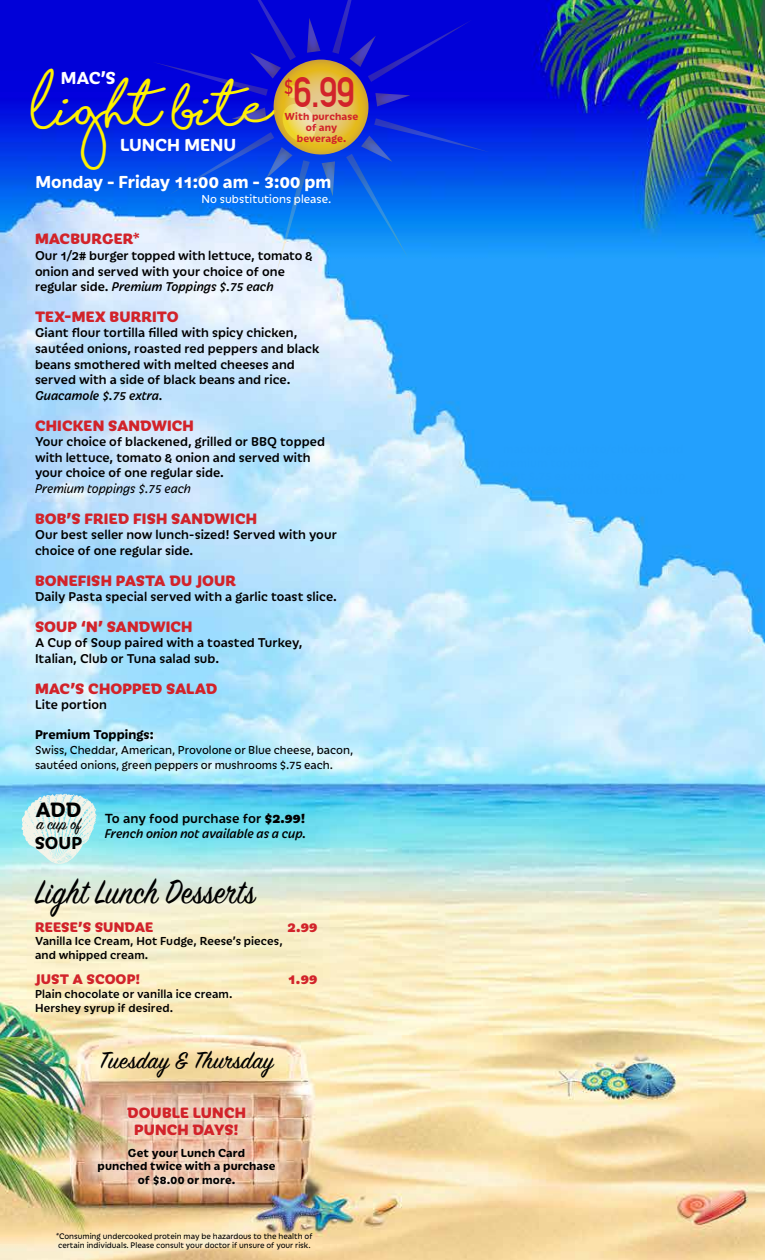
<style>
.page{position:relative;width:765px;height:1260px;background:#fff}
.page>*{position:absolute;margin:0;border:0;box-sizing:border-box;transform-origin:0 0}
.t1{font:700 47.5px "Shorelines Script";color:#fff200}
.t2{font:700 41.75px "DIN Alternate";color:#d2232a;scale:.91 1}
.t3{font:37.5px "Sign Painter House Script";letter-spacing:.02em;color:#000;scale:.9 1}
.t4{font:26.25px "Sign Painter House Script";letter-spacing:.015em;color:#000}
.t5{font:700 22.38px "Iskra";color:#000}
.t6{font:700 18.75px "Iskra";letter-spacing:-.005em;color:#fff}
.t7{font:700 18.75px "Iskra";color:#000}
.t8{font:17.5px "Sign Painter House Script";color:#000}
.t9{font:800 16.25px/16.6px "Iskra";letter-spacing:.005em;color:#d2232a;text-align:center}
.t10{font:800 15px "Iskra";letter-spacing:.005em;color:#d2232a}
.t11{font:500 14.25px "Iskra";color:#000}
.t12{font:500 13.75px/15.6px "Iskra";letter-spacing:.005em;color:#000}
.t13{font:italic 500 13.75px "Iskra";letter-spacing:.005em;color:#000}
.t14{font:italic 13.75px "Iskra";color:#000}
.t15{font:700 13.75px "Iskra";letter-spacing:.005em;color:#000}
.t16{font:500 12.5px/13.8px "Iskra";letter-spacing:.01em;color:#000}
.t17{font:12.5px/15px "Iskra";color:#000}
.t18{font:700 12.5px/13.8px "Iskra";letter-spacing:.01em;color:#000;text-align:center}
.t19{font:12.5px "Iskra";letter-spacing:.005em;color:#fff}
.t20{font:700 11px/11px "Iskra";letter-spacing:.01em;color:#d2232a;text-align:center}
.t21{font:8.75px/8.8px "Iskra";color:#000}
.s1{font-style:italic}
.s2{font-weight:800}
</style>
<div class="page">
<img style="left:0;top:0;width:765px;height:1260px">
<img style="left:81px;top:1090px;width:211px;height:112px">
<svg style="left:152px;top:0;width:338px;height:276px;background:#2d53da"></svg>
<svg style="left:22px;top:794px;width:75px;height:70px;background:#ccedeb"></svg>
<h1 class="t1" style="left:32px;top:91px;width:244px">Light Bite</h1>
<h3 class="t6" style="left:61px;top:64px;width:57px">MAC’S</h3>
<h3 class="t6" style="left:120px;top:131px;width:118px">LUNCH MENU</h3>
<h2 class="t2" style="left:284px;top:61px;width:79px"><sup>$</sup>6.99</h2>
<p class="t20" style="left:285px;top:110px;width:75px">With purchase of any beverage.</p>
<h3 class="t6" style="left:36px;top:168px;width:297px">Monday - Friday 11:00 am - 3:00 pm</h3>
<p class="t19" style="left:202px;top:190px;width:131px">No substitutions please.</p>
<p class="t9" style="left:35px;top:229px;width:106px">MACBURGER*</p>
<p class="t12" style="left:35px;top:247px;width:279px">Our 1/2# burger topped with lettuce, tomato &amp; onion and served with your choice of one regular side. <span class="s1">Premium Toppings $.75 each</span></p>
<p class="t9" style="left:35px;top:307px;width:145px">TEX-MEX BURRITO</p>
<p class="t12" style="left:35px;top:324px;width:286px">Giant flour tortilla filled with spicy chicken, sautéed onions, roasted red peppers and black beans smothered with melted cheeses and served with a side of black beans and rice.</p>
<p class="t13" style="left:35px;top:386px;width:129px">Guacamole $.75 extra.</p>
<p class="t9" style="left:35px;top:416px;width:160px">CHICKEN SANDWICH</p>
<p class="t12" style="left:35px;top:433px;width:291px">Your choice of blackened, grilled or BBQ topped with lettuce, tomato &amp; onion and served with your choice of one regular side.</p>
<p class="t14" style="left:35px;top:479px;width:157px">Premium toppings $.75 each</p>
<p class="t9" style="left:35px;top:509px;width:224px">BOB’S FRIED FISH SANDWICH</p>
<p class="t12" style="left:35px;top:526px;width:303px">Our best seller now lunch-sized! Served with your choice of one regular side.</p>
<p class="t9" style="left:35px;top:571px;width:203px">BONEFISH PASTA DU JOUR</p>
<p class="t12" style="left:35px;top:588px;width:303px">Daily Pasta special served with a garlic toast slice.</p>
<p class="t9" style="left:35px;top:617px;width:159px">SOUP ‘N’ SANDWICH</p>
<p class="t12" style="left:35px;top:634px;width:269px">A Cup of Soup paired with a toasted Turkey,<br>Italian, Club or Tuna salad sub.</p>
<p class="t9" style="left:35px;top:679px;width:184px">MAC’S CHOPPED SALAD</p>
<p class="t12" style="left:35px;top:696px;width:73px">Lite portion</p>
<p class="t15" style="left:35px;top:725px;width:120px">Premium Toppings:</p>
<p class="t17" style="left:35px;top:742px;width:320px">Swiss, Cheddar, American, Provolone or Blue cheese, bacon, sautéed onions, green peppers or mushrooms $.75 each.</p>
<h3 class="t5" style="left:35px;top:793px;width:48px">ADD</h3>
<p class="t8" style="left:36px;top:814px;width:46px">a cup of</p>
<h3 class="t7" style="left:35px;top:830px;width:49px">SOUP</h3>
<p class="t11" style="left:105px;top:808px;width:202px">To any food purchase for <span class="s2">$2.99!</span></p>
<p class="t13" style="left:105px;top:824px;width:203px">French onion not available as a cup.</p>
<h3 class="t3" style="left:35px;top:869px;width:246px">Light Lunch Desserts</h3>
<p class="t10" style="left:35px;top:916px;width:120px">REESE’S SUNDAE</p>
<p class="t10" style="left:287px;top:916px;width:32px">2.99</p>
<p class="t16" style="left:35px;top:934px;width:249px">Vanilla Ice Cream, Hot Fudge, Reese’s pieces, and whipped cream.</p>
<p class="t10" style="left:35px;top:968px;width:107px">JUST A SCOOP!</p>
<p class="t10" style="left:288px;top:968px;width:31px">1.99</p>
<p class="t16" style="left:35px;top:986px;width:199px">Plain chocolate or vanilla ice cream.<br>Hershey syrup if desired.</p>
<h3 class="t4" style="left:100px;top:1044px;width:175px">Tuesday &amp; Thursday</h3>
<p class="t9" style="left:127px;top:1103px;width:120px">DOUBLE LUNCH<br>PUNCH DAYS!</p>
<p class="t18" style="left:98px;top:1145px;width:179px">Get your Lunch Card<br>punched twice with a purchase of $8.00 or more.</p>
<p class="t21" style="left:56px;top:1232px;width:258px">*Consuming undercooked protein may be hazardous to the health of certain individuals. Please consult your doctor if unsure of your risk.</p>
</div>
